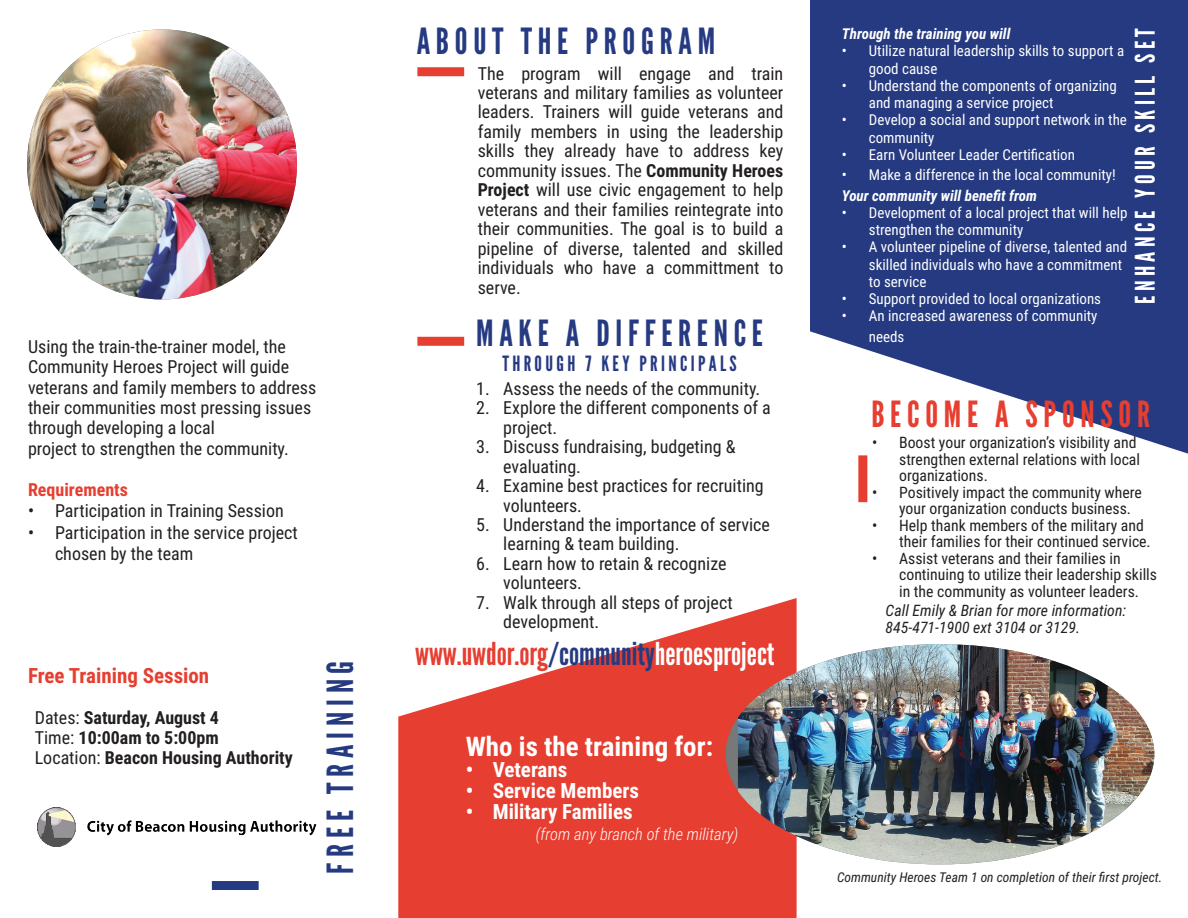
<style>
.page{position:relative;width:1188px;height:918px;background:#fff}
.page>*{position:absolute;margin:0;border:0;box-sizing:border-box;transform-origin:0 0}
.t1{font:36px "League Gothic";letter-spacing:.16em;color:#253a81}
.t2{font:36px "League Gothic";letter-spacing:.16em;color:#e63e30}
.t3{font:31.5px "League Gothic";color:#e63e30}
.t4{font:700 27px "Roboto Condensed";color:#fff}
.t5{font:27px "League Gothic";letter-spacing:.16em;color:#fff}
.t6{font:700 21px "Roboto Condensed";color:#fff}
.t7{font:21px "League Gothic";letter-spacing:.16em;color:#253a81}
.t8{font:700 21px "Roboto Condensed";color:#e63e30}
.t9{font:18px/19.5px "Roboto Condensed";color:#231f20}
.t10{font:700 18px/20.4px "Roboto Condensed";color:#231f20}
.t11{font:700 18px "Roboto Condensed";color:#e63e30}
.t12{font:italic 300 16.5px "Roboto Condensed";color:#fff}
.t13{font:15.75px/16.5px "Roboto Condensed";color:#231f20}
.t14{font:italic 15.75px/16.5px "Roboto Condensed";color:#231f20}
.t15{font:15px/17.2px "Roboto Condensed";color:#fff}
.t16{font:italic 700 15px "Roboto Condensed";color:#fff}
.t17{font:italic 13.5px "Roboto Condensed";color:#231f20}
.s1{font-weight:400}
.s2{font-weight:700}
.s3{color:#253a81}
.s4{color:#fff}
</style>
<div class="page">
<div style="left:858px;top:455px;width:9px;height:47px;background:#e63e30"></div>
<div style="left:212px;top:881px;width:47px;height:9px;background:#253a81"></div>
<div style="left:417px;top:67px;width:47px;height:9px;background:#e63e30"></div>
<div style="left:417px;top:337px;width:47px;height:9px;background:#e63e30"></div>
<svg style="left:810px;top:0;width:378px;height:454px;background:#455793"></svg>
<svg style="left:398px;top:598px;width:399px;height:320px;fill:#e63e30"></svg>
<img style="left:27px;top:29px;width:270px;height:270px;border-radius:135px">
<img style="left:738px;top:644px;width:416px;height:220px">
<img style="left:37px;top:807px;width:280px;height:39px">
<p class="t9" style="left:28px;top:336px;width:290px;line-height:20.4px">Using the train-the-trainer model, the Community Heroes Project will guide veterans and family members to address their communities most pressing issues through developing a local<br>project to strengthen the community.</p>
<p class="t11" style="left:28px;top:477px;width:101px">Requirements</p>
<p class="t9" style="left:28px;top:500px;width:257px">• Participation in Training Session</p>
<p class="t9" style="left:55px;top:521px;width:244px;line-height:21.6px;text-indent:-27px">• Participation in the service project chosen by the team</p>
<p class="t8" style="left:28px;top:661px;width:183px">Free Training Session</p>
<p class="t10" style="left:35px;top:706px;width:260px"><span class="s1">Dates:</span> Saturday, August 4<br><span class="s1">Time:</span> 10:00am to 5:00pm<br><span class="s1">Location:</span> Beacon Housing Authority</p>
<h1 class="t1" style="left:319px;top:874px;width:215px;rotate:-90deg">FREE TRAINING</h1>
<h1 class="t1" style="left:417px;top:19px;width:300px">ABOUT THE PROGRAM</h1>
<p class="t9" style="left:478px;top:63px;width:307px;text-align:justify">The program will engage and train veterans and military families as volunteer leaders. Trainers will guide veterans and family members in using the leadership skills they already have to address key community issues. The <span class="s2">Community Heroes Project</span> will use civic engagement to help veterans and their families reintegrate into their communities. The goal is to build a pipeline of diverse, talented and skilled individuals who have a committment to serve.</p>
<h1 class="t1" style="left:476px;top:311px;width:288px">MAKE A DIFFERENCE</h1>
<p class="t7" style="left:502px;top:351px;width:236px">THROUGH 7 KEY PRINCIPALS</p>
<p class="t9" style="left:476px;top:378px;width:286px">1. Assess the needs of the community.</p>
<p class="t9" style="left:503px;top:397px;width:269px;text-indent:-27px">2. Explore the different components of a project.</p>
<p class="t9" style="left:503px;top:436px;width:234px;text-indent:-27px">3. Discuss fundraising, budgeting &amp; evaluating.</p>
<p class="t9" style="left:503px;top:475px;width:262px;text-indent:-27px">4. Examine best practices for recruiting volunteers.</p>
<p class="t9" style="left:503px;top:514px;width:268px;text-indent:-27px">5. Understand the importance of service learning &amp; team building.</p>
<p class="t9" style="left:503px;top:553px;width:225px;text-indent:-27px">6. Learn how to retain &amp; recognize volunteers.</p>
<p class="t9" style="left:503px;top:592px;width:231px;text-indent:-27px">7. Walk through all steps of project development.</p>
<h2 class="t3" style="left:415px;top:635px;width:361px">www.uwdor.org<span class="s3">/community</span><span class="s4">heroesproject</span></h2>
<h3 class="t4" style="left:466px;top:727px;width:249px">Who is the training for:</h3>
<p class="t6" style="left:466px;top:755px;width:103px">• Veterans</p>
<p class="t6" style="left:466px;top:776px;width:175px">• Service Members</p>
<p class="t6" style="left:466px;top:797px;width:169px">• Military Families</p>
<p class="t12" style="left:536px;top:822px;width:204px">(from any branch of the military)</p>
<p class="t16" style="left:842px;top:23px;width:170px">Through the training you will</p>
<p class="t15" style="left:869px;top:42px;width:257px;text-indent:-27px">• Utilize natural leadership skills to support a good cause</p>
<p class="t15" style="left:869px;top:76px;width:249px;text-indent:-27px">• Understand the components of organizing and managing a service project</p>
<p class="t15" style="left:869px;top:111px;width:260px;text-indent:-27px">• Develop a social and support network in the community</p>
<p class="t15" style="left:842px;top:145px;width:235px">• Earn Volunteer Leader Certification</p>
<p class="t15" style="left:842px;top:166px;width:276px">• Make a difference in the local community!</p>
<p class="t16" style="left:842px;top:185px;width:197px">Your community will benefit from</p>
<p class="t15" style="left:869px;top:203px;width:260px;text-indent:-27px">• Development of a local project that will help strengthen the community</p>
<p class="t15" style="left:869px;top:238px;width:260px;text-indent:-27px">• A volunteer pipeline of diverse, talented and skilled individuals who have a commitment to service</p>
<p class="t15" style="left:842px;top:290px;width:261px">• Support provided to local organizations</p>
<p class="t15" style="left:869px;top:305px;width:230px;line-height:20.4px;text-indent:-27px">• An increased awareness of community needs</p>
<h3 class="t5" style="left:1129px;top:304px;width:277px;rotate:-90deg">ENHANCE YOUR SKILL SET</h3>
<h1 class="t2" style="left:871px;top:393px;width:280px">BECOME A SPONSOR</h1>
<p class="t13" style="left:899px;top:434px;width:242px;text-indent:-27px">• Boost your organization’s visibility and strengthen external relations with local organizations.</p>
<p class="t13" style="left:899px;top:483px;width:244px;text-indent:-27px">• Positively impact the community where your organization conducts business.</p>
<p class="t13" style="left:899px;top:516px;width:253px;text-indent:-27px">• Help thank members of the military and their families for their continued service.</p>
<p class="t13" style="left:899px;top:549px;width:259px;text-indent:-27px">• Assist veterans and their families in continuing to utilize their leadership skills in the community as volunteer leaders.</p>
<p class="t14" style="left:886px;top:602px;width:242px">Call Emily &amp; Brian for more information:<br>845-471-1900 ext 3104 or 3129.</p>
<p class="t17" style="left:837px;top:868px;width:327px">Community Heroes Team 1 on completion of their first project.</p>
</div>
